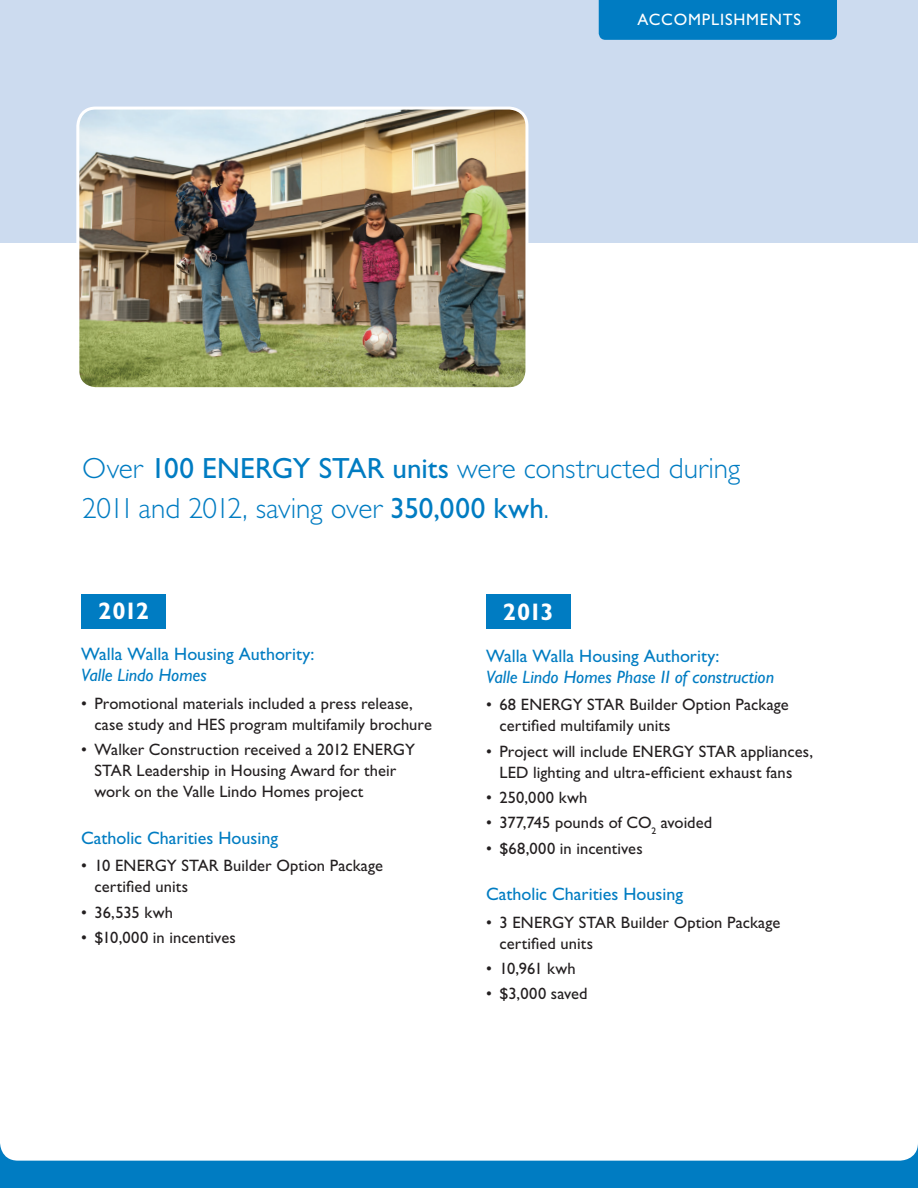
<style>
.page{position:relative;width:918px;height:1188px;background:#fff}
.page>*{position:absolute;margin:0;border:0;box-sizing:border-box;transform-origin:0 0}
.t1{font:300 29.25px/39.8px "Gill Sans Std";letter-spacing:-.005em;color:#007cc2}
.Headline_Space_After{font:700 24px "Gill Sans Std";letter-spacing:-.065em;color:#fff}
.t2{font:18px/21px "Gill Sans Std";color:#007cc2}
.t3{font:italic 18px/21px "Gill Sans Std";color:#007cc2}
.Bullets{font:16.5px/21px "Gill Sans Std";letter-spacing:.005em;color:#231f20}
.t4{font:16.5px "Gill Sans Std";letter-spacing:.05em;color:#fff}
.s1{font-weight:400}
.s2{font-style:italic}
.s3{font-style:normal}
</style>
<div class="page">
<div style="left:0;top:0;width:918px;height:243px;background:#ccdbef"></div>
<div style="left:0;top:1143px;width:918px;height:45px;background:#007cc2"></div>
<div style="left:0;top:1106px;width:918px;height:55px;background:#fff;border-radius:18px"></div>
<div style="left:599px;top:0;width:238px;height:40px;background:#007cc2"></div>
<div style="left:486px;top:594px;width:85px;height:35px;background:#007cc2"></div>
<div style="left:81px;top:594px;width:85px;height:35px;background:#007cc2"></div>
<img style="left:80px;top:108px;width:447px;height:278px">
<div style="left:76px;top:107px;width:452px;height:283px;border:3px solid #fff;border-radius:18px"></div>
<p class="t4" style="left:638px;top:10px;width:165px">ACCOMPLISHMENTS</p>
<p class="t1" style="left:82px;top:448px;width:660px">Over <span class="s1">100 ENERGY STAR units</span> were constructed during<br>2011 and 2012, saving over <span class="s1">350,000 kwh</span>.</p>
<p class="Headline_Space_After" style="left:98px;top:597px;width:52px">2012</p>
<p class="t2" style="left:81px;top:644px;width:235px">Walla Walla Housing Authority:<br><span class="s2">Valle Lindo Homes</span></p>
<p class="Bullets" style="left:94px;top:693px;width:339px;text-indent:-14px">• Promotional materials included a press release, case study and HES program multifamily brochure</p>
<p class="Bullets" style="left:94px;top:739px;width:322px;text-indent:-14px">• Walker Construction received a 2012 ENERGY<br>STAR Leadership in Housing Award for their work on the Valle Lindo Homes project</p>
<p class="t2" style="left:81px;top:827px;width:199px">Catholic Charities Housing</p>
<p class="Bullets" style="left:94px;top:855px;width:290px;text-indent:-14px">• 10 ENERGY STAR Builder Option Package certified units</p>
<p class="Bullets" style="left:81px;top:902px;width:94px">• 36,535 kwh</p>
<p class="Bullets" style="left:81px;top:927px;width:156px">• $10,000 in incentives</p>
<p class="Headline_Space_After" style="left:503px;top:598px;width:52px">2013</p>
<p class="t3" style="left:486px;top:645px;width:290px"><span class="s3">Walla Walla Housing Authority:<br></span>Valle Lindo Homes Phase II of construction</p>
<p class="Bullets" style="left:500px;top:695px;width:291px;text-indent:-14px">• 68 ENERGY STAR Builder Option Package certified multifamily units</p>
<p class="Bullets" style="left:486px;top:741px;width:329px;text-align:center">• Project will include ENERGY STAR appliances,<br>LED lighting and ultra-efficient exhaust fans</p>
<p class="Bullets" style="left:486px;top:787px;width:103px">• 250,000 kwh</p>
<p class="Bullets" style="left:486px;top:812px;width:228px">• 377,745 pounds of CO<sub>2</sub> avoided</p>
<p class="Bullets" style="left:486px;top:838px;width:158px">• $68,000 in incentives</p>
<p class="t2" style="left:486px;top:884px;width:199px">Catholic Charities Housing</p>
<p class="Bullets" style="left:500px;top:912px;width:282px;text-indent:-14px">• 3 ENERGY STAR Builder Option Package certified units</p>
<p class="Bullets" style="left:486px;top:958px;width:91px">• 10,961 kwh</p>
<p class="Bullets" style="left:486px;top:984px;width:103px">• $3,000 saved</p>
</div>
